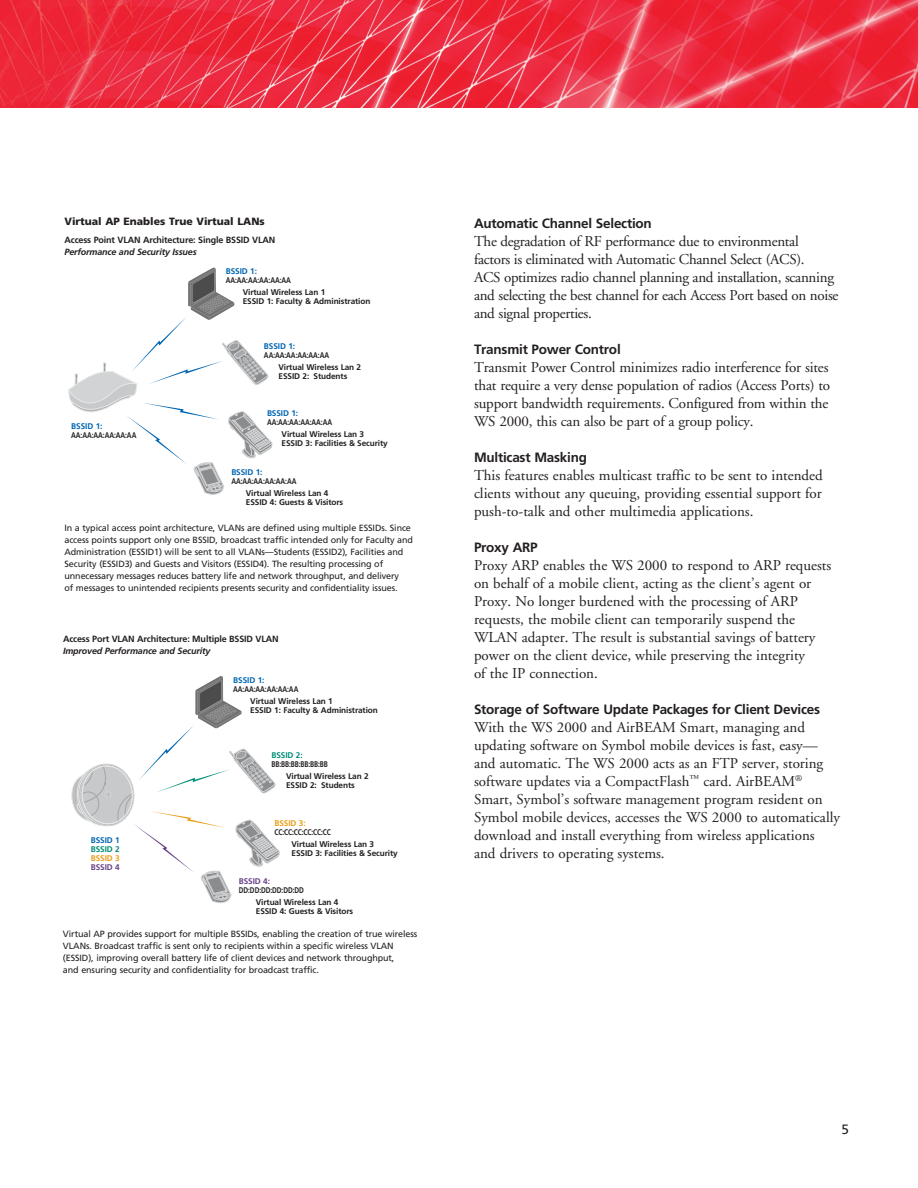
<style>
.page{position:relative;width:918px;height:1188px;background:#fff}
.page>*{position:absolute;margin:0;border:0;box-sizing:border-box;transform-origin:0 0}
.t1{font:15px/18px "Adobe Garamond";color:#231f20;text-align:justify}
.t2{font:15px/18px "Adobe Garamond";letter-spacing:-.02em;color:#231f20}
.t3{font:700 13.5px "Frutiger";letter-spacing:-.015em;color:#231f20}
.t4{font:13.5px "Frutiger";color:#231f20}
.t5{font:900 10.5px "Frutiger";color:#231f20}
.t6{font:9px/12px "Frutiger";letter-spacing:-.01em;color:#231f20}
.t7{font:700 9px "Frutiger";letter-spacing:-.015em;color:#231f20}
.t8{font:italic 700 9px "Frutiger";letter-spacing:-.015em;color:#231f20}
.t9{font:700 8.25px/12px "Frutiger";letter-spacing:-.01em;color:#231f20;scale:.8 1}
.t10{font:700 8.25px "Frutiger";letter-spacing:-.01em;color:#231f20}
.t11{font:700 8.25px "Frutiger";letter-spacing:-.01em;color:#0066b3}
.t12{font:700 8.25px "Frutiger";letter-spacing:-.01em;color:#008e77}
.t13{font:700 8.25px "Frutiger";letter-spacing:-.01em;color:#eb9d18}
.t14{font:700 8.25px "Frutiger";letter-spacing:-.01em;color:#684287}
</style>
<div class="page">
<img style="left:0;top:0;width:918px;height:108px">
<img style="left:188px;top:268px;width:46px;height:49px">
<svg style="left:68px;top:317px;width:204px;height:178px"></svg>
<img style="left:195px;top:676px;width:47px;height:49px">
<svg style="left:71px;top:725px;width:209px;height:178px"></svg>
<p class="t5" style="left:64px;top:218px;width:202px">Virtual AP Enables True Virtual LANs</p>
<p class="t7" style="left:64px;top:237px;width:212px">Access Point VLAN Architecture: Single BSSID VLAN</p>
<p class="t8" style="left:64px;top:249px;width:134px">Performance and Security Issues</p>
<p class="t11" style="left:71px;top:423px;width:33px">BSSID 1:</p>
<p class="t9" style="left:71px;top:430px;width:83px">AA:AA:AA:AA:AA:AA</p>
<p class="t11" style="left:226px;top:267px;width:33px">BSSID 1:</p>
<p class="t9" style="left:243px;top:274px;width:105px;text-indent:-17px">AA:AA:AA:AA:AA:AA<br>Virtual Wireless Lan 1</p>
<p class="t10" style="left:243px;top:297px;width:129px">ESSID 1: Faculty &amp; Administration</p>
<p class="t11" style="left:264px;top:342px;width:33px">BSSID 1:</p>
<p class="t9" style="left:279px;top:349px;width:105px;text-indent:-15px">AA:AA:AA:AA:AA:AA<br>Virtual Wireless Lan 2</p>
<p class="t10" style="left:279px;top:372px;width:70px">ESSID 2: Students</p>
<p class="t11" style="left:267px;top:410px;width:33px">BSSID 1:</p>
<p class="t9" style="left:282px;top:417px;width:105px;text-indent:-15px">AA:AA:AA:AA:AA:AA<br>Virtual Wireless Lan 3</p>
<p class="t10" style="left:282px;top:440px;width:108px">ESSID 3: Facilities &amp; Security</p>
<p class="t11" style="left:231px;top:469px;width:33px">BSSID 1:</p>
<p class="t9" style="left:246px;top:476px;width:105px;text-indent:-15px">AA:AA:AA:AA:AA:AA<br>Virtual Wireless Lan 4</p>
<p class="t10" style="left:246px;top:499px;width:99px">ESSID 4: Guests &amp; Visitors</p>
<p class="t6" style="left:64px;top:523px;width:350px">In a typical access point architecture, VLANs are defined using multiple ESSIDs. Since access points support only one BSSID, broadcast traffic intended only for Faculty and Administration (ESSID1) will be sent to all VLANs—Students (ESSID2), Facilities and Security (ESSID3) and Guests and Visitors (ESSID4). The resulting processing of unnecessary messages reduces battery life and network throughput, and delivery<br>of messages to unintended recipients presents security and confidentiality issues.</p>
<p class="t7" style="left:63px;top:636px;width:217px">Access Port VLAN Architecture: Multiple BSSID VLAN</p>
<p class="t8" style="left:63px;top:648px;width:149px">Improved Performance and Security</p>
<p class="t11" style="left:91px;top:837px;width:31px">BSSID 1</p>
<p class="t12" style="left:91px;top:846px;width:31px">BSSID 2</p>
<p class="t13" style="left:91px;top:855px;width:31px">BSSID 3</p>
<p class="t14" style="left:91px;top:864px;width:31px">BSSID 4</p>
<p class="t11" style="left:233px;top:677px;width:33px">BSSID 1:</p>
<p class="t9" style="left:250px;top:684px;width:105px;text-indent:-17px">AA:AA:AA:AA:AA:AA<br>Virtual Wireless Lan 1</p>
<p class="t10" style="left:250px;top:707px;width:129px">ESSID 1: Faculty &amp; Administration</p>
<p class="t12" style="left:271px;top:752px;width:33px">BSSID 2:</p>
<p class="t9" style="left:286px;top:759px;width:105px;text-indent:-15px">BB:BB:BB:BB:BB:BB<br>Virtual Wireless Lan 2</p>
<p class="t10" style="left:286px;top:782px;width:70px">ESSID 2: Students</p>
<p class="t13" style="left:275px;top:820px;width:33px">BSSID 3:</p>
<p class="t9" style="left:292px;top:827px;width:105px;text-indent:-17px">CC:CC:CC:CC:CC:CC<br>Virtual Wireless Lan 3</p>
<p class="t10" style="left:292px;top:850px;width:108px">ESSID 3: Facilities &amp; Security</p>
<p class="t14" style="left:239px;top:878px;width:33px">BSSID 4:</p>
<p class="t9" style="left:256px;top:885px;width:105px;text-indent:-17px">DD:DD:DD:DD:DD:DD<br>Virtual Wireless Lan 4</p>
<p class="t10" style="left:256px;top:908px;width:99px">ESSID 4: Guests &amp; Visitors</p>
<p class="t6" style="left:63px;top:929px;width:356px">Virtual AP provides support for multiple BSSIDs, enabling the creation of true wireless VLANs. Broadcast traffic is sent only to recipients within a specific wireless VLAN (ESSID), improving overall battery life of client devices and network throughput,<br>and ensuring security and confidentiality for broadcast traffic.</p>
<p class="t3" style="left:474px;top:218px;width:179px">Automatic Channel Selection</p>
<p class="t2" style="left:474px;top:233px;width:366px">The degradation of RF performance due to environmental factors is eliminated with Automatic Channel Select (ACS).<br>ACS optimizes radio channel planning and installation, scanning and selecting the best channel for each Access Port based on noise and signal properties.</p>
<p class="t3" style="left:474px;top:344px;width:148px">Transmit Power Control</p>
<p class="t1" style="left:474px;top:359px;width:358px">Transmit Power Control minimizes radio interference for sites that require a very dense population of radios (Access Ports) to support bandwidth requirements. Configured from within the WS 2000, this can also be part of a group policy.</p>
<p class="t3" style="left:474px;top:452px;width:114px">Multicast Masking</p>
<p class="t1" style="left:474px;top:467px;width:350px">This features enables multicast traffic to be sent to intended clients without any queuing, providing essential support for push-to-talk and other multimedia applications.</p>
<p class="t3" style="left:474px;top:542px;width:65px">Proxy ARP</p>
<p class="t1" style="left:474px;top:557px;width:359px;text-align:left">Proxy ARP enables the WS 2000 to respond to ARP requests on behalf of a mobile client, acting as the client’s agent or Proxy. No longer burdened with the processing of ARP requests, the mobile client can temporarily suspend the WLAN adapter. The result is substantial savings of battery power on the client device, while preserving the integrity<br>of the IP connection.</p>
<p class="t3" style="left:474px;top:704px;width:348px">Storage of Software Update Packages for Client Devices</p>
<p class="t1" style="left:474px;top:719px;width:368px;text-align:left">With the WS 2000 and AirBEAM Smart, managing and updating software on Symbol mobile devices is fast, easy— and automatic. The WS 2000 acts as an FTP server, storing software updates via a CompactFlash<sup>™</sup> card. AirBEAM<sup>® </sup>Smart, Symbol’s software management program resident on Symbol mobile devices, accesses the WS 2000 to automatically download and install everything from wireless applications and drivers to operating systems.</p>
<p class="t4" style="left:841px;top:1124px;width:9px">5</p>
</div>
